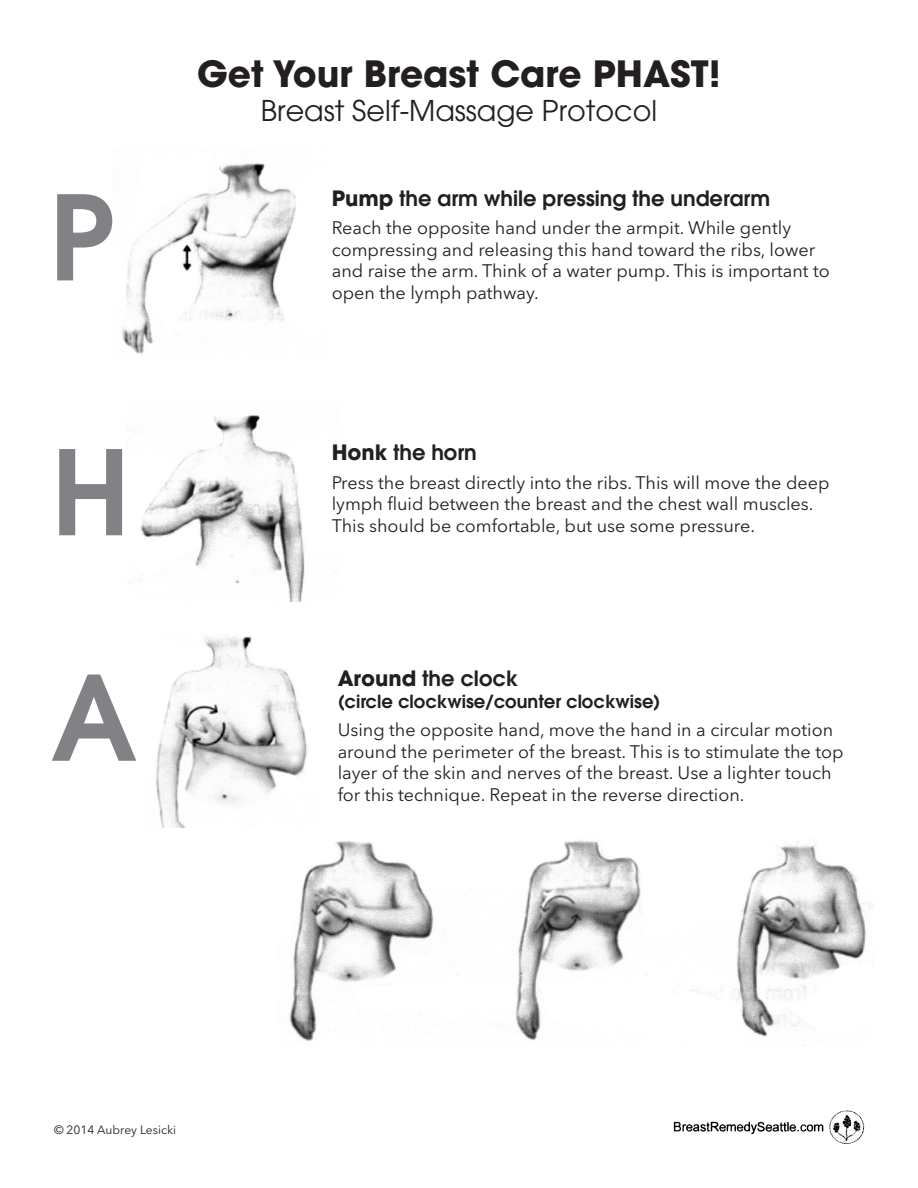
<style>
.page{position:relative;width:918px;height:1188px;background:#fff}
.page>*{position:absolute;margin:0;border:0;box-sizing:border-box;transform-origin:0 0}
.Cap_letter{font:600 116.55px "Avant Garde";color:#808285}
.t1{font:700 36px "Avant Garde";color:#231f20}
.t2{font:28.5px "Avant Garde";color:#231f20}
._1H{font:600 21px "Avant Garde";color:#231f20}
.body{font:18px/21.6px "Avenir Next LT Pro";color:#231f20}
._1H-2{font:600 18px "Avant Garde";color:#231f20}
.body-2{font:12px "Avenir Next LT Pro";color:#231f20}
.s1{font-weight:700}
</style>
<div class="page">
<img style="left:122px;top:151px;width:174px;height:204px">
<img style="left:140px;top:415px;width:195px;height:187px">
<img style="left:156px;top:636px;width:152px;height:191px">
<img style="left:289px;top:840px;width:585px;height:201px">
<img style="left:673px;top:1110px;width:192px;height:34px">
<p class="Cap_letter" style="left:49px;top:165px;width:67px">P</p>
<p class="Cap_letter" style="left:51px;top:419px;width:81px">H</p>
<p class="Cap_letter" style="left:51px;top:645px;width:88px">A</p>
<p class="t1" style="left:197px;top:50px;width:525px">Get Your Breast Care PHAST!</p>
<p class="t2" style="left:261px;top:93px;width:398px">Breast Self-Massage Protocol</p>
<p class="_1H" style="left:332px;top:185px;width:440px"><span class="s1">Pump</span> the arm while pressing the underarm</p>
<p class="body" style="left:332px;top:217px;width:500px">Reach the opposite hand under the armpit. While gently compressing and releasing this hand toward the ribs, lower and raise the arm. Think of a water pump. This is important to open the lymph pathway.</p>
<p class="_1H" style="left:332px;top:440px;width:147px"><span class="s1">Honk</span> the horn</p>
<p class="body" style="left:332px;top:472px;width:499px">Press the breast directly into the ribs. This will move the deep lymph fluid between the breast and the chest wall muscles.<br>This should be comfortable, but use some pressure.</p>
<p class="_1H" style="left:338px;top:665px;width:182px"><span class="s1">Around</span> the clock</p>
<p class="_1H-2" style="left:338px;top:690px;width:324px">(circle clockwise/counter clockwise)</p>
<p class="body" style="left:338px;top:719px;width:507px">Using the opposite hand, move the hand in a circular motion around the perimeter of the breast. This is to stimulate the top layer of the skin and nerves of the breast. Use a lighter touch for this technique. Repeat in the reverse direction.</p>
<p class="body-2" style="left:54px;top:1122px;width:124px">© 2014 Aubrey Lesicki</p>
</div>
